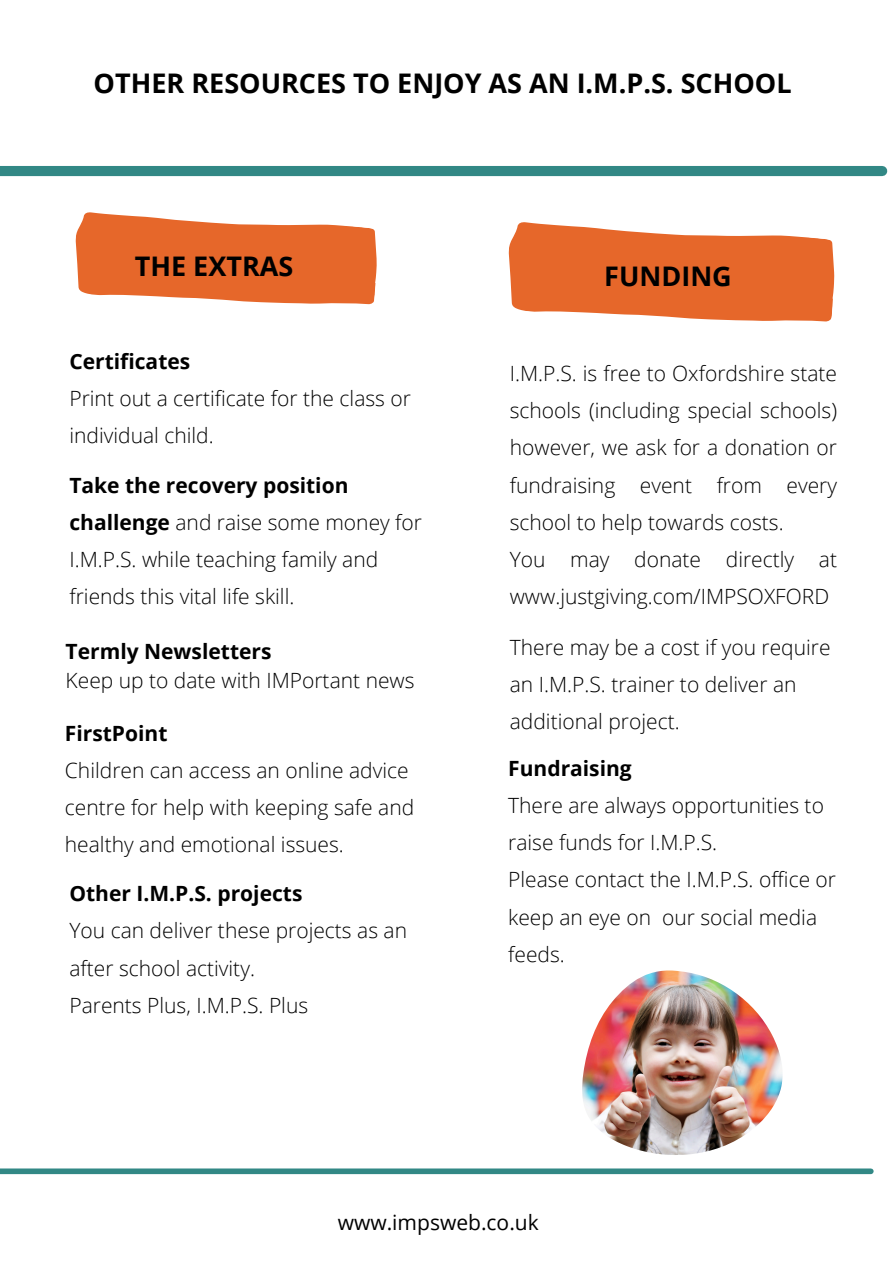
<style>
.page{position:relative;width:894px;height:1264px;background:#fff}
.page>*{position:absolute;margin:0;border:0;box-sizing:border-box;transform-origin:0 0}
.t1{font:700 27px "Open Sans";color:#000}
.t2{font:300 21px/37.2px "Open Sans";color:#000}
.t3{font:21px "Open Sans";color:#000}
.s1{font-weight:700}
</style>
<div class="page">
<div style="left:0;top:166px;width:881px;height:10px;background:#328885"></div>
<svg style="left:75px;top:212px;width:302px;height:93px"></svg>
<svg style="left:508px;top:222px;width:327px;height:100px;fill:#e6672a"></svg>
<div style="left:0;top:1168px;width:870px;height:6px;background:#328885"></div>
<img style="left:582px;top:970px;width:200px;height:185px">
<h2 class="t1" style="left:94px;top:64px;width:699px">OTHER RESOURCES TO ENJOY AS AN I.M.P.S. SCHOOL</h2>
<h2 class="t1" style="left:135px;top:247px;width:160px">THE EXTRAS</h2>
<p class="t2" style="left:69px;top:342px;width:343px"><span class="s1">Certificates<br></span>Print out a certificate for the class or individual child.</p>
<p class="t2" style="left:69px;top:466px;width:354px"><span class="s1">Take the recovery position challenge</span> and raise some money for<br>I.M.P.S. while teaching family and friends this vital life skill.</p>
<h2 class="t2" style="left:66px;top:636px;width:350px;line-height:29.2px"><span class="s1">Termly Newsletters<br></span>Keep up to date with IMPortant news</h2>
<h2 class="t2" style="left:65px;top:714px;width:351px"><span class="s1">FirstPoint<br></span>Children can access an online advice centre for help with keeping safe and healthy and emotional issues.</h2>
<p class="t2" style="left:69px;top:874px;width:339px"><span class="s1">Other I.M.P.S. projects<br></span>You can deliver these projects as an after school activity.<br>Parents Plus, I.M.P.S. Plus</p>
<h1 class="t1" style="left:604px;top:257px;width:129px">FUNDING</h1>
<h1 class="t2" style="left:509px;top:354px;width:329px">I.M.P.S. is free to Oxfordshire state schools (including special schools) however, we ask for a donation or fundraising event from every school to help towards costs.<br>You may donate directly at www.justgiving.com/IMPSOXFORD</h1>
<h2 class="t2" style="left:509px;top:628px;width:322px">There may be a cost if you require an I.M.P.S. trainer to deliver an additional project.</h2>
<h2 class="t2" style="left:508px;top:749px;width:329px"><span class="s1">Fundraising<br></span>There are always opportunities to raise funds for I.M.P.S.<br>Please contact the I.M.P.S. office or keep an eye on our social media feeds.</h2>
<p class="t3" style="left:337px;top:1207px;width:202px">www.impsweb.co.uk</p>
</div>
